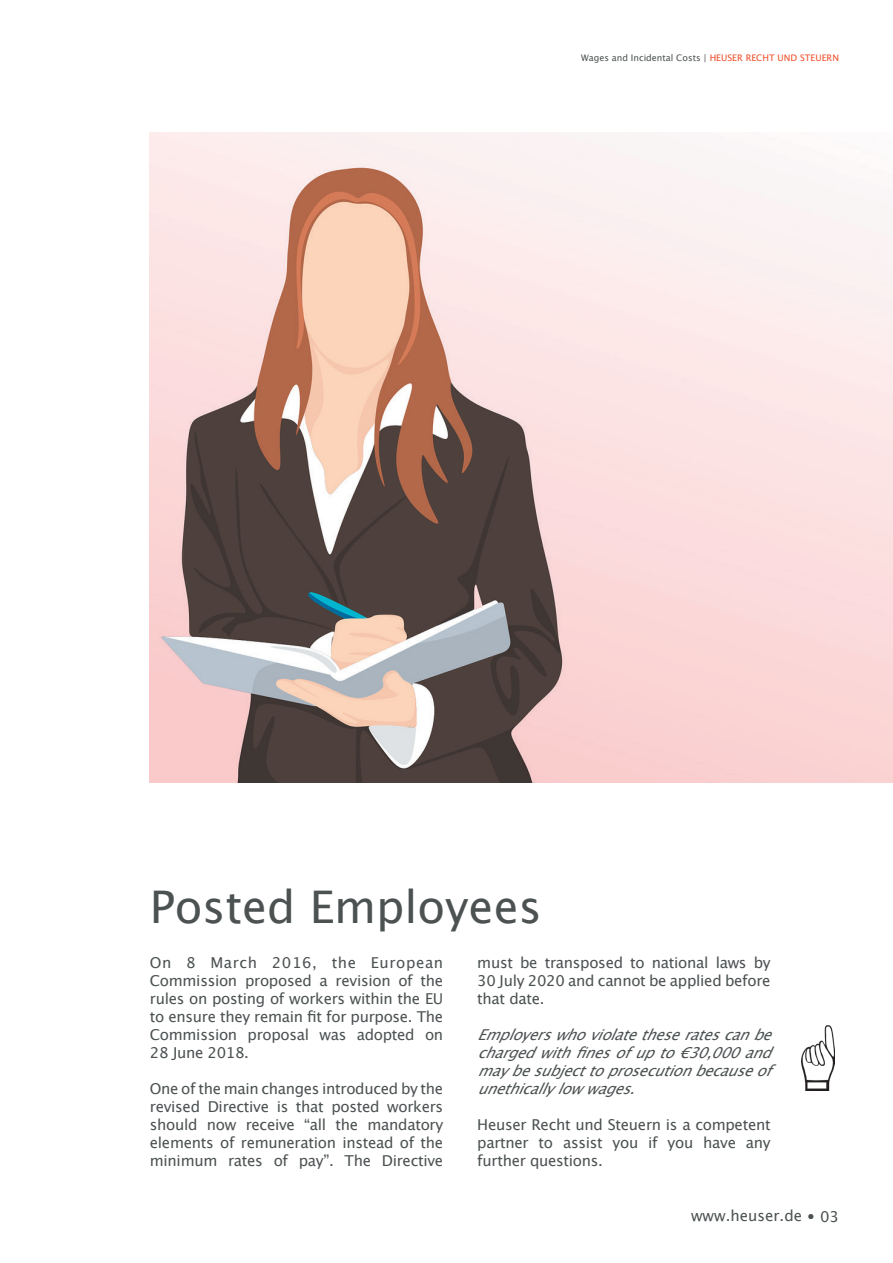
<style>
.page{position:relative;width:893px;height:1263px;background:#fff}
.page>*{position:absolute;margin:0;border:0;box-sizing:border-box;transform-origin:0 0}
.t1{font:45px "Lucida Grande";color:#4c5152}
.t2{font:15px/18px "Lucida Grande";letter-spacing:-.02em;color:#4c5152;text-align:justify}
.t3{font:italic 15px/18px "Lucida Grande";color:#4c5152;text-align:justify}
.t4{font:15px "Lucida Grande";color:#4c5152}
.t5{font:9px "Lucida Grande";color:#4c5152}
.s1{color:#f04b27}
</style>
<div class="page">
<img style="left:802px;top:1025px;width:32px;height:65px">
<img style="left:150px;top:133px;width:743px;height:650px">
<p class="t5" style="left:581px;top:53px;width:259px">Wages and Incidental Costs | <span class="s1">HEUSER RECHT UND STEUERN</span></p>
<h1 class="t1" style="left:150px;top:881px;width:393px">Posted Employees</h1>
<p class="t2" style="left:150px;top:954px;width:295px">On 8 March 2016, the European Commission proposed a revision of the rules on posting of workers within the EU to ensure they remain fit for purpose. The Commission proposal was adopted on 28 June 2018.</p>
<p class="t2" style="left:150px;top:1080px;width:295px">One of the main changes introduced by the revised Directive is that posted workers should now receive “all the mandatory elements of remuneration instead of the minimum rates of pay”. The Directive</p>
<p class="t2" style="left:477px;top:954px;width:295px">must be transposed to national laws by 30 July 2020 and cannot be applied before that date.</p>
<p class="t3" style="left:477px;top:1026px;width:308px">Employerswhoviolatetheseratescanbe chargedwithfinesofupto€30,000and maybesubjecttoprosecutionbecauseof unethicallylowwages.</p>
<p class="t2" style="left:477px;top:1116px;width:295px">Heuser Recht und Steuern is a competent partner to assist you if you have any further questions.</p>
<p class="t4" style="left:691px;top:1207px;width:149px">www.heuser.de • 03</p>
</div>
